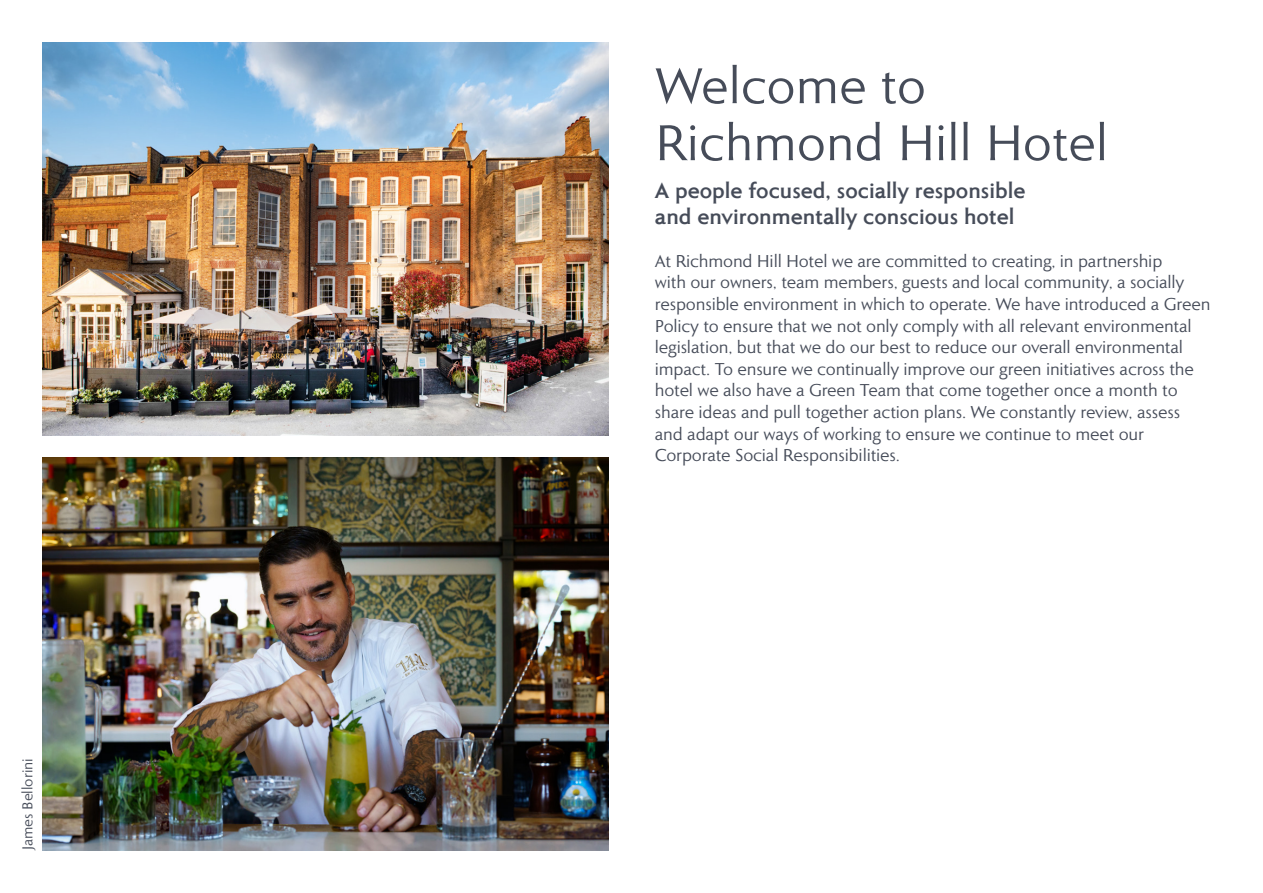
<style>
.page{position:relative;width:1263px;height:893px;background:#fff}
.page>*{position:absolute;margin:0;border:0;box-sizing:border-box;transform-origin:0 0}
.t1{font:52.5px/57px "Roma";color:#464c59}
.t2{font:700 22.5px/25.5px "Roma";color:#464c59}
.Body_Copy{font:18px/21.6px "Roma";letter-spacing:-.01em;color:#464c59}
.Body_Copy-2{font:15px "Roma";color:#464c59}
</style>
<div class="page">
<img style="left:43px;top:457px;width:565px;height:393px">
<img style="left:43px;top:43px;width:565px;height:393px">
<p class="Body_Copy-2" style="left:18px;top:850px;width:94px;rotate:-90deg">James Bellorini</p>
<p class="t1" style="left:655px;top:56px;width:455px">Welcome to<br>Richmond Hill Hotel</p>
<p class="t2" style="left:655px;top:177px;width:372px">A people focused, socially responsible and environmentally conscious hotel</p>
<p class="Body_Copy" style="left:655px;top:250px;width:557px">At Richmond Hill Hotel we are committed to creating, in partnership<br>with our owners, team members, guests and local community, a socially responsible environment in which to operate. We have introduced a Green Policy to ensure that we not only comply with all relevant environmental legislation, but that we do our best to reduce our overall environmental impact. To ensure we continually improve our green initiatives across the hotel we also have a Green Team that come together once a month to share ideas and pull together action plans. We constantly review, assess and adapt our ways of working to ensure we continue to meet our Corporate Social Responsibilities.</p>
</div>
